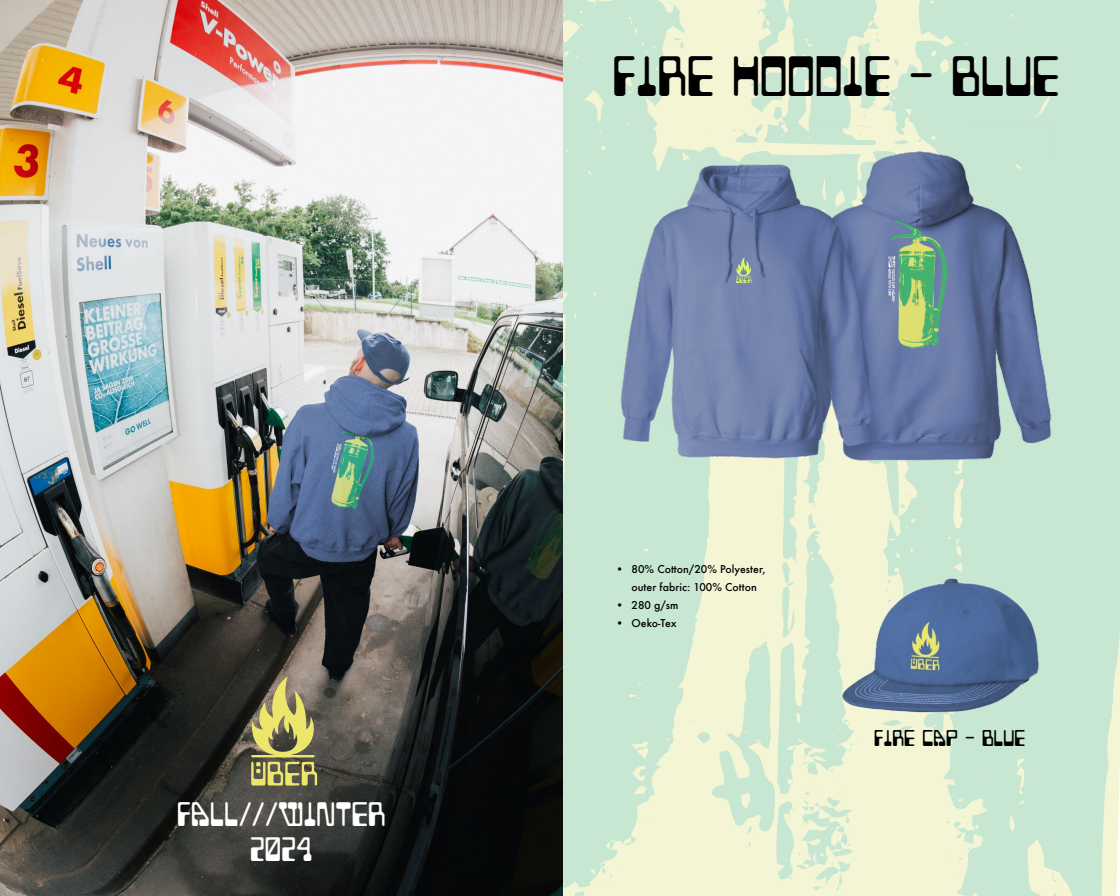
<style>
.page{position:relative;width:1120px;height:896px;background:#fff}
.page>*{position:absolute;margin:0;border:0;box-sizing:border-box;transform-origin:0 0}
.t1{font:49.79px "BD Geminis";color:#000}
.t2{font:29.84px/35.8px "BD Geminis";color:#fff;text-align:center}
.t3{font:20.04px "BD Geminis";color:#000}
.t4{font:500 10.5px/17.8px "Futura";color:#000}
</style>
<div class="page">
<svg style="left:562px;top:369px;width:533px;height:527px;fill:#c7e7d3"></svg>
<div style="left:562px;top:0;width:558px;height:369px;background:#c7e7d3"></div>
<svg style="left:658px;top:0;width:296px;height:34px;fill:#f2f4d4"></svg>
<svg style="left:1101px;top:598px;width:19px;height:298px"></svg>
<svg style="left:849px;top:0;width:24px;height:3px"></svg>
<svg style="left:632px;top:741px;width:17px;height:19px"></svg>
<svg style="left:1009px;top:814px;width:8px;height:18px"></svg>
<svg style="left:601px;top:146px;width:6px;height:5px"></svg>
<svg style="left:588px;top:171px;width:4px;height:4px"></svg>
<svg style="left:868px;top:20px;width:6px;height:8px"></svg>
<svg style="left:624px;top:837px;width:8px;height:8px"></svg>
<svg style="left:1016px;top:759px;width:9px;height:45px"></svg>
<svg style="left:929px;top:0;width:6px;height:3px"></svg>
<svg style="left:1010px;top:14px;width:3px;height:4px"></svg>
<svg style="left:765px;top:0;width:26px;height:27px"></svg>
<svg style="left:975px;top:824px;width:4px;height:5px"></svg>
<svg style="left:590px;top:862px;width:12px;height:13px"></svg>
<svg style="left:972px;top:894px;width:8px;height:2px"></svg>
<svg style="left:605px;top:839px;width:11px;height:11px"></svg>
<svg style="left:1028px;top:839px;width:51px;height:57px"></svg>
<svg style="left:958px;top:799px;width:5px;height:7px"></svg>
<svg style="left:632px;top:766px;width:15px;height:32px"></svg>
<svg style="left:629px;top:694px;width:10px;height:5px"></svg>
<svg style="left:562px;top:288px;width:14px;height:216px"></svg>
<svg style="left:562px;top:0;width:96px;height:139px"></svg>
<svg style="left:931px;top:724px;width:25px;height:30px"></svg>
<svg style="left:751px;top:652px;width:9px;height:2px"></svg>
<svg style="left:796px;top:713px;width:5px;height:10px"></svg>
<svg style="left:787px;top:777px;width:6px;height:8px"></svg>
<svg style="left:787px;top:731px;width:53px;height:31px"></svg>
<svg style="left:741px;top:793px;width:11px;height:16px"></svg>
<svg style="left:783px;top:814px;width:8px;height:7px"></svg>
<svg style="left:802px;top:809px;width:41px;height:58px"></svg>
<img style="left:0;top:0;width:562px;height:896px">
<svg style="left:251px;top:676px;width:67px;height:110px"></svg>
<img style="left:607px;top:34px;width:459px;height:570px">
<img style="left:837px;top:563px;width:210px;height:161px">
<h2 class="t2" style="left:178px;top:798px;width:210px">FALL///WINTER<br>2024</h2>
<h1 class="t1" style="left:614px;top:56px;width:449px">FIRE HOODIE - BLUE</h1>
<p class="t4" style="left:632px;top:560px;width:136px;text-indent:-16px">• 80% Cotton/20% Polyester, outer fabric: 100% Cotton</p>
<p class="t4" style="left:616px;top:596px;width:64px">• 280 g/sm</p>
<p class="t4" style="left:616px;top:614px;width:62px">• Oeko-Tex</p>
<h3 class="t3" style="left:875px;top:730px;width:153px">FIRE CAP - BLUE</h3>
</div>
